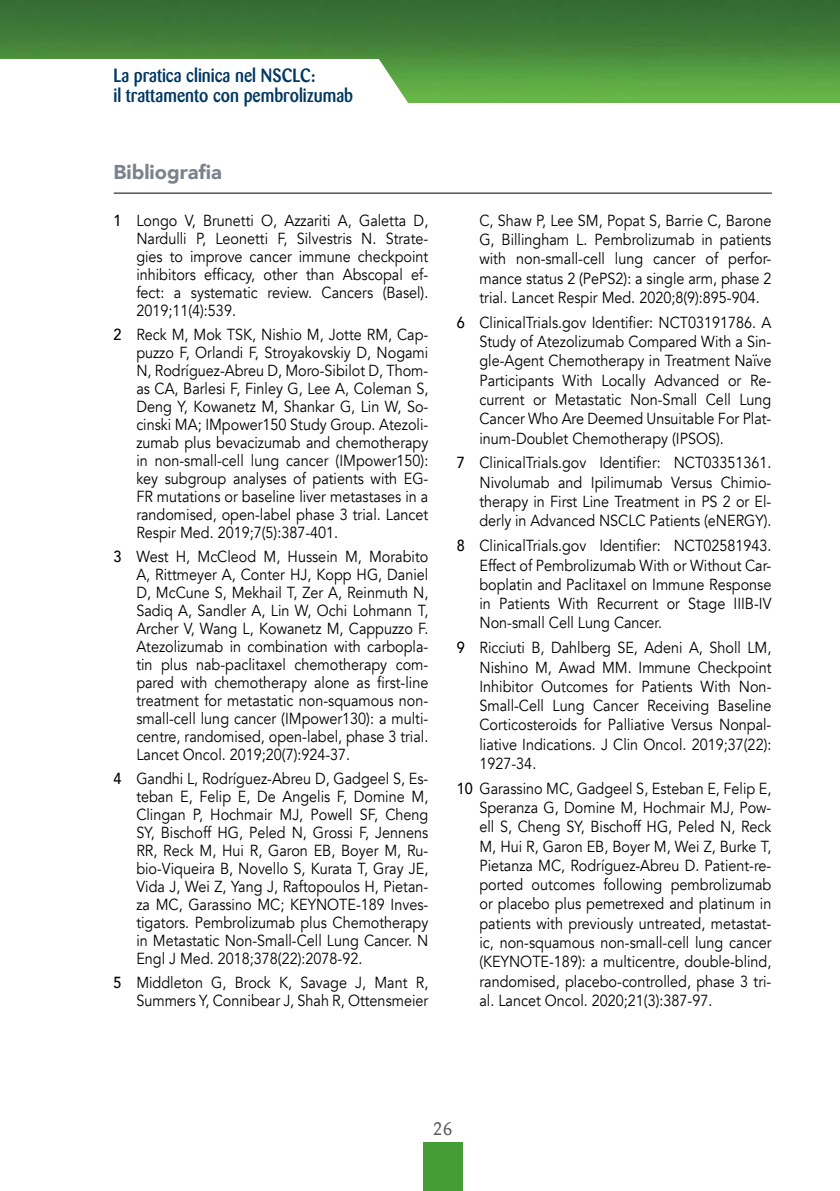
<style>
.page{position:relative;width:840px;height:1191px;background:#fff}
.page>*{position:absolute;margin:0;border:0;box-sizing:border-box;transform-origin:0 0}
.t1{font:900 20px "Avenir";color:#7a838c}
.t2{font:500 19px/20px "Barmeno";color:#003761;scale:.9 1}
.t3{font:18px "Barmeno";color:#575756}
.t4{font:16px/18px "Avenir";color:#000;text-align:justify;scale:.9 1}
.s1{font-weight:500}
</style>
<div class="page">
<img style="left:0;top:0;width:839px;height:102px">
<svg style="left:0;top:59px;width:414px;height:44px"></svg>
<div style="left:422px;top:1142px;width:40px;height:49px;background:#459d36"></div>
<hr style="left:114px;top:193px;width:657px;height:1px;background:#000">
<p class="t2" style="left:113px;top:66px;width:268px">La pratica clinica nel NSCLC:<br>il trattamento con pembrolizumab</p>
<p class="t1" style="left:114px;top:155px;width:110px">Bibliografia</p>
<p class="t4" style="left:136px;top:212px;width:326px;text-indent:-23px"><span class="s1">1</span> Longo V, Brunetti O, Azzariti A, Galetta D, Nardulli P, Leonetti F, Silvestris N. Strate&shy;gies to improve cancer immune checkpoint inhibitors efficacy, other than Abscopal ef&shy;fect: a systematic review. Cancers (Basel).<br>2019;11(4):539.</p>
<p class="t4" style="left:136px;top:325px;width:326px;text-indent:-23px"><span class="s1">2</span> Reck M, Mok TSK, Nishio M, Jotte RM, Cap&shy;puzzo F, Orlandi F, Stroyakovskiy D, Nogami N, Rodríguez-Abreu D, Moro-Sibilot D, Thom&shy;as CA, Barlesi F, Finley G, Lee A, Coleman S, Deng Y, Kowanetz M, Shankar G, Lin W, So&shy;cinski MA; IMpower150 Study Group. Atezoli&shy;zumab plus bevacizumab and chemotherapy in non-small-cell lung cancer (IMpower150): key subgroup analyses of patients with EG-FR mutations or baseline liver metastases in a randomised, open-label phase 3 trial. Lancet Respir Med. 2019;7(5):387-401.</p>
<p class="t4" style="left:136px;top:547px;width:326px;text-indent:-23px"><span class="s1">3</span> West H, McCleod M, Hussein M, Morabito A, Rittmeyer A, Conter HJ, Kopp HG, Daniel D, McCune S, Mekhail T, Zer A, Reinmuth N, Sadiq A, Sandler A, Lin W, Ochi Lohmann T, Archer V, Wang L, Kowanetz M, Cappuzzo F.<br>Atezolizumab in combination with carbopla&shy;tin plus nab-paclitaxel chemotherapy com&shy;pared with chemotherapy alone as first-line treatment for metastatic non-squamous non&shy;small-cell lung cancer (IMpower130): a multi&shy;centre, randomised, open-label, phase 3 trial.<br>Lancet Oncol. 2019;20(7):924-37.</p>
<p class="t4" style="left:136px;top:769px;width:326px;text-indent:-23px"><span class="s1">4</span> Gandhi L, Rodríguez-Abreu D, Gadgeel S, Es&shy;teban E, Felip E, De Angelis F, Domine M, Clingan P, Hochmair MJ, Powell SF, Cheng SY, Bischoff HG, Peled N, Grossi F, Jennens RR, Reck M, Hui R, Garon EB, Boyer M, Ru&shy;bio-Viqueira B, Novello S, Kurata T, Gray JE, Vida J, Wei Z, Yang J, Raftopoulos H, Pietan&shy;za MC, Garassino MC; KEYNOTE-189 Inves&shy;tigators. Pembrolizumab plus Chemotherapy in Metastatic Non-Small-Cell Lung Cancer. N Engl J Med. 2018;378(22):2078-92.</p>
<p class="t4" style="left:114px;top:973px;width:351px;text-align:right"><span class="s1">5</span> Middleton G, Brock K, Savage J, Mant R,<br>Summers Y, Connibear J, Shah R, Ottensmeier</p>
<p class="t4" style="left:479px;top:211px;width:326px;line-height:19.2px">C, Shaw P, Lee SM, Popat S, Barrie C, Barone G, Billingham L. Pembrolizumab in patients with non-small-cell lung cancer of perfor&shy;mance status 2 (PePS2): a single arm, phase 2 trial. Lancet Respir Med. 2020;8(9):895-904.</p>
<p class="t4" style="left:479px;top:313px;width:326px;line-height:19.2px;text-indent:-23px"><span class="s1">6</span> ClinicalTrials.gov Identifier: NCT03191786. A Study of Atezolizumab Compared With a Sin&shy;gle-Agent Chemotherapy in Treatment Naïve Participants With Locally Advanced or Re&shy;current or Metastatic Non-Small Cell Lung Cancer Who Are Deemed Unsuitable For Plat&shy;inum-Doublet Chemotherapy (IPSOS).</p>
<p class="t4" style="left:479px;top:453px;width:326px;line-height:19.2px;text-indent:-23px"><span class="s1">7</span> ClinicalTrials.gov Identifier: NCT03351361.<br>Nivolumab and Ipilimumab Versus Chimio&shy;therapy in First Line Treatment in PS 2 or El&shy;derly in Advanced NSCLC Patients (eNERGY).</p>
<p class="t4" style="left:479px;top:536px;width:326px;line-height:19.2px;text-indent:-23px"><span class="s1">8</span> ClinicalTrials.gov Identifier: NCT02581943.<br>Effect of Pembrolizumab With or Without Car&shy;boplatin and Paclitaxel on Immune Response in Patients With Recurrent or Stage IIIB-IV Non-small Cell Lung Cancer.</p>
<p class="t4" style="left:479px;top:638px;width:326px;line-height:19.2px;text-indent:-23px"><span class="s1">9</span> Ricciuti B, Dahlberg SE, Adeni A, Sholl LM, Nishino M, Awad MM. Immune Checkpoint Inhibitor Outcomes for Patients With Non-Small-Cell Lung Cancer Receiving Baseline Corticosteroids for Palliative Versus Nonpal&shy;liative Indications. J Clin Oncol. 2019;37(22):<br>1927-34.</p>
<p class="t4" style="left:479px;top:779px;width:326px;line-height:19.2px;text-indent:-23px"><span class="s1">10</span> Garassino MC, Gadgeel S, Esteban E, Felip E, Speranza G, Domine M, Hochmair MJ, Pow&shy;ell S, Cheng SY, Bischoff HG, Peled N, Reck M, Hui R, Garon EB, Boyer M, Wei Z, Burke T, Pietanza MC, Rodríguez-Abreu D. Patient-re&shy;ported outcomes following pembrolizumab or placebo plus pemetrexed and platinum in patients with previously untreated, metastat&shy;ic, non-squamous non-small-cell lung cancer (KEYNOTE-189): a multicentre, double-blind, randomised, placebo-controlled, phase 3 tri&shy;al. Lancet Oncol. 2020;21(3):387-97.</p>
<p class="t3" style="left:432px;top:1118px;width:21px">26</p>
</div>
